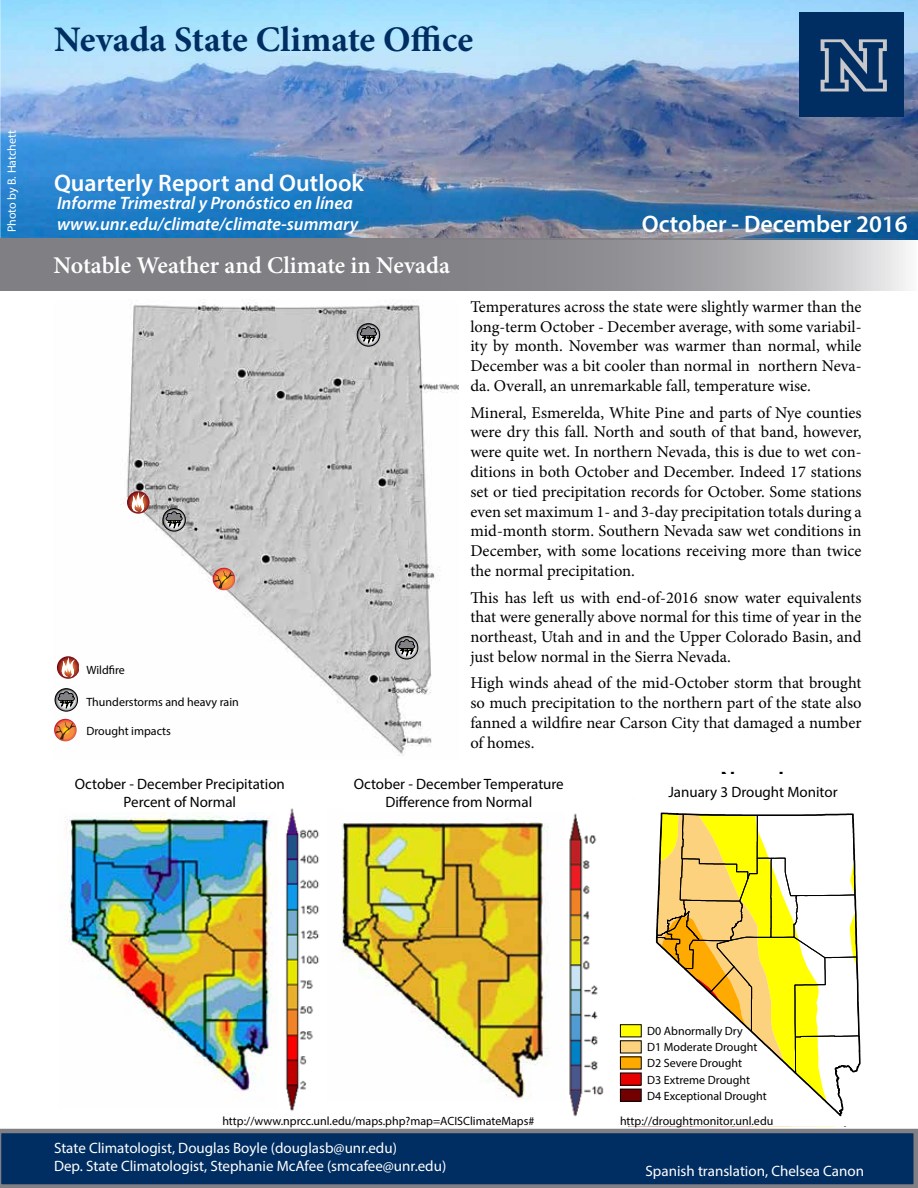
<style>
.page{position:relative;width:918px;height:1188px;background:#fff}
.page>*{position:absolute;margin:0;border:0;box-sizing:border-box;transform-origin:0 0}
.t1{font:700 36px "Minion Pro";color:#002e62}
.t2{font:600 24px "Myriad Pro";color:#fff}
.t3{font:600 24px "Minion Pro";color:#fff}
.t4{font:italic 600 18px/21.6px "Myriad Pro";color:#fff}
.t5{font:16.5px/19.8px "Minion Pro";color:#000;text-align:justify}
.t6{font:15px/18px "Myriad Pro";color:#fff}
.t7{font:15px/18px "Myriad Pro";color:#000;text-align:center}
.t8{font:12px "Myriad Pro";color:#000}
.t9{font:12px "Myriad Pro";color:#fff}
</style>
<div class="page">
<img style="left:0;top:0;width:918px;height:240px">
<img style="left:65px;top:812px;width:213px;height:288px">
<img style="left:341px;top:822px;width:208px;height:278px">
<img style="left:286px;top:808px;width:33px;height:303px">
<img style="left:569px;top:813px;width:35px;height:304px">
<svg style="left:621px;top:812px;width:240px;height:305px"></svg>
<div style="left:620px;top:1089px;width:21px;height:12px;background:#730000"></div>
<div style="left:620px;top:1089px;width:22px;height:13px;border:1px solid #000"></div>
<div style="left:620px;top:1073px;width:21px;height:12px;background:#e60000"></div>
<div style="left:620px;top:1057px;width:21px;height:12px;background:#fa0"></div>
<div style="left:620px;top:1041px;width:21px;height:12px;background:#fcd27e"></div>
<div style="left:620px;top:1025px;width:21px;height:12px;background:#ff0"></div>
<div style="left:620px;top:1024px;width:22px;height:13px;border:1px solid #000"></div>
<img style="left:54px;top:300px;width:404px;height:456px">
<svg style="left:57px;top:656px;width:22px;height:23px"></svg>
<svg style="left:127px;top:491px;width:23px;height:23px"></svg>
<svg style="left:54px;top:719px;width:23px;height:22px"></svg>
<svg style="left:55px;top:722px;width:21px;height:18px"></svg>
<svg style="left:55px;top:689px;width:23px;height:22px"></svg>
<div style="left:55px;top:689px;width:23px;height:22px;border:1px solid #000;border-radius:50%"></div>
<svg style="left:58px;top:691px;width:17px;height:18px"></svg>
<svg style="left:213px;top:568px;width:22px;height:22px"></svg>
<svg style="left:214px;top:571px;width:20px;height:18px"></svg>
<svg style="left:395px;top:637px;width:23px;height:22px"></svg>
<div style="left:395px;top:636px;width:23px;height:23px;border:1px solid #000;border-radius:50%"></div>
<svg style="left:398px;top:639px;width:17px;height:18px"></svg>
<svg style="left:357px;top:324px;width:23px;height:22px"></svg>
<div style="left:357px;top:324px;width:23px;height:22px;border:1px solid #000;border-radius:50%"></div>
<svg style="left:360px;top:326px;width:17px;height:18px"></svg>
<svg style="left:163px;top:509px;width:22px;height:22px"></svg>
<div style="left:163px;top:509px;width:22px;height:22px;border:1px solid #000;border-radius:50%"></div>
<svg style="left:166px;top:511px;width:17px;height:18px"></svg>
<div style="left:800px;top:12px;width:104px;height:105px;background:#002d62"></div>
<svg style="left:821px;top:39px;width:66px;height:52px"></svg>
<svg style="left:0;top:238px;width:917px;height:53px;background:#929296"></svg>
<svg style="left:0;top:1129px;width:918px;height:59px;background:#123966"></svg>
<p class="t9" style="left:4px;top:232px;width:104px;rotate:-90deg">Photo by B. Hatchett</p>
<h1 class="t1" style="left:54px;top:15px;width:421px">Nevada State Climate Ofce</h1>
<h2 class="t2" style="left:54px;top:167px;width:311px">Quarterly Report and Outlook</h2>
<p class="t4" style="left:57px;top:191px;width:303px">Informe Trimestral y Pronóstico en línea www.unr.edu/climate/climate-summary</p>
<h2 class="t3" style="left:54px;top:249px;width:398px">Notable Weather and Climate in Nevada</h2>
<h2 class="t2" style="left:642px;top:209px;width:267px">October - December 2016</h2>
<p class="t8" style="left:86px;top:662px;width:40px">Wildfre</p>
<p class="t8" style="left:86px;top:695px;width:154px">Thunderstorms and heavy rain</p>
<p class="t8" style="left:86px;top:723px;width:86px">Drought impacts</p>
<p class="t7" style="left:75px;top:774px;width:212px">October - December Precipitation<br>Percent of Normal</p>
<p class="t5" style="left:470px;top:297px;width:393px">Temperatures across the state were slightly warmer than the long-term October - December average, with some variabil&shy;ity by month. November was warmer than normal, while December was a bit cooler than normal in northern Neva&shy;da. Overall, an unremarkable fall, temperature wise.</p>
<p class="t5" style="left:470px;top:402px;width:393px">Mineral, Esmerelda, White Pine and parts of Nye counties were dry this fall. North and south of that band, however, were quite wet. In northern Nevada, this is due to wet con&shy;ditions in both October and December. Indeed 17 stations set or tied precipitation records for October. Some stations even set maximum 1- and 3-day precipitation totals during a mid-month storm. Southern Nevada saw wet conditions in December, with some locations receiving more than twice the normal precipitation.</p>
<p class="t5" style="left:470px;top:587px;width:393px">Tis has lef us with end-of-2016 snow water equivalents that were generally above normal for this time of year in the northeast, Utah and in and the Upper Colorado Basin, and just below normal in the Sierra Nevada.</p>
<p class="t5" style="left:470px;top:673px;width:393px">High winds ahead of the mid-October storm that brought so much precipitation to the northern part of the state also fanned a wildfre near Carson City that damaged a number of homes.</p>
<p class="t7" style="left:354px;top:774px;width:212px">October - December Temperature<br>Diference from Normal</p>
<p class="t7" style="left:668px;top:782px;width:171px">January 3 Drought Monitor</p>
<p class="t8" style="left:647px;top:1024px;width:97px">D0 Abnormally Dry</p>
<p class="t8" style="left:647px;top:1040px;width:112px">D1 Moderate Drought</p>
<p class="t8" style="left:647px;top:1056px;width:97px">D2 Severe Drought</p>
<p class="t8" style="left:647px;top:1072px;width:104px">D3 Extreme Drought</p>
<p class="t8" style="left:647px;top:1088px;width:121px">D4 Exceptional Drought</p>
<p class="t8" style="left:222px;top:1114px;width:314px">http://www.hprcc.unl.edu/maps.php?map=ACISClimateMaps#</p>
<p class="t8" style="left:620px;top:1114px;width:155px">http://droughtmonitor.unl.edu</p>
<p class="t6" style="left:54px;top:1139px;width:394px">State Climatologist, Douglas Boyle (douglasb@unr.edu)<br>Dep. State Climatologist, Stephanie McAfee (smcafee@unr.edu)</p>
<p class="t6" style="left:646px;top:1162px;width:220px">Spanish translation, Chelsea Canon</p>
</div>
